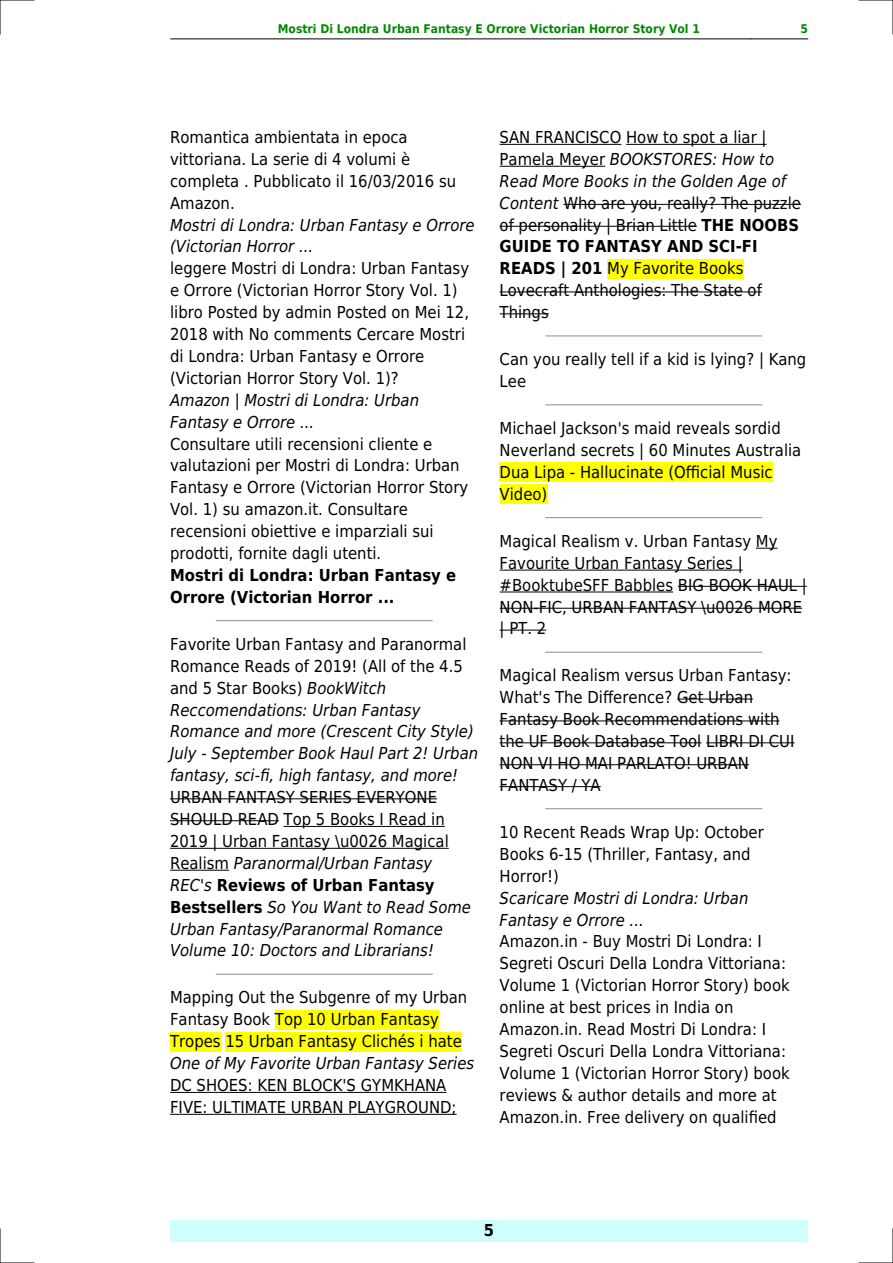
<style>
.page{position:relative;width:893px;height:1263px;background:#fff}
.page>*{position:absolute;margin:0;border:0;box-sizing:border-box;transform-origin:0 0}
.t1{font:16.5px/21.9px "DejaVu Sans Condensed";color:#000}
.t2{font:italic 16.5px/21.9px "DejaVu Sans Condensed";color:#000}
.t3{font:700 16.5px/21.9px "DejaVu Sans Condensed";color:#000}
.t4{font:700 12px "DejaVu Sans Condensed";color:#080}
.s1{font-style:normal}
.s2{font-weight:700;font-style:normal}
.s3{font-style:italic}
.s4{font-weight:700}
</style>
<div class="page">
<hr style="left:170px;top:39px;width:57px;height:1px;background:#000">
<hr style="left:228px;top:39px;width:522px;height:1px;background:#000">
<hr style="left:750px;top:39px;width:58px;height:1px;background:#000">
<div style="left:170px;top:1220px;width:638px;height:22px;background:#cffffc"></div>
<hr style="left:216px;top:620px;width:216px;height:1px;background:#999">
<hr style="left:170px;top:798px;width:267px;height:1px;background:#000">
<hr style="left:170px;top:820px;width:109px;height:1px;background:#000">
<hr style="left:284px;top:826px;width:161px;height:1px;background:#000">
<hr style="left:170px;top:848px;width:279px;height:1px;background:#000">
<hr style="left:170px;top:870px;width:59px;height:1px;background:#000">
<hr style="left:216px;top:974px;width:216px;height:1px;background:#999">
<div style="left:275px;top:1010px;width:164px;height:19px;background:#ff0"></div>
<div style="left:170px;top:1032px;width:51px;height:19px;background:#ff0"></div>
<div style="left:225px;top:1032px;width:237px;height:19px;background:#ff0"></div>
<hr style="left:170px;top:1092px;width:276px;height:1px;background:#000">
<hr style="left:170px;top:1114px;width:287px;height:1px;background:#000">
<hr style="left:500px;top:144px;width:121px;height:1px;background:#000">
<hr style="left:626px;top:144px;width:141px;height:1px;background:#000">
<hr style="left:500px;top:166px;width:105px;height:1px;background:#000">
<hr style="left:563px;top:204px;width:238px;height:1px;background:#000">
<hr style="left:500px;top:226px;width:197px;height:1px;background:#000">
<div style="left:607px;top:259px;width:137px;height:19px;background:#ff0"></div>
<hr style="left:500px;top:292px;width:262px;height:1px;background:#000">
<hr style="left:500px;top:313px;width:49px;height:1px;background:#000">
<hr style="left:546px;top:335px;width:216px;height:1px;background:#999">
<hr style="left:546px;top:404px;width:216px;height:1px;background:#999">
<div style="left:500px;top:463px;width:273px;height:19px;background:#ff0"></div>
<div style="left:500px;top:484px;width:47px;height:20px;background:#ff0"></div>
<hr style="left:546px;top:517px;width:216px;height:1px;background:#999">
<svg style="left:756px;top:548px;width:21px;height:1px"></svg>
<hr style="left:500px;top:570px;width:243px;height:1px;background:#000">
<hr style="left:500px;top:592px;width:173px;height:1px;background:#000">
<hr style="left:678px;top:586px;width:129px;height:1px;background:#000">
<hr style="left:500px;top:608px;width:302px;height:1px;background:#000">
<hr style="left:500px;top:630px;width:46px;height:1px;background:#000">
<hr style="left:546px;top:652px;width:216px;height:1px;background:#999">
<hr style="left:677px;top:699px;width:76px;height:1px;background:#000">
<hr style="left:500px;top:720px;width:279px;height:1px;background:#000">
<hr style="left:500px;top:742px;width:201px;height:1px;background:#000">
<hr style="left:706px;top:742px;width:88px;height:1px;background:#000">
<hr style="left:500px;top:764px;width:249px;height:1px;background:#000">
<hr style="left:500px;top:786px;width:101px;height:1px;background:#000">
<hr style="left:546px;top:808px;width:216px;height:1px;background:#999">
<hr style="left:0;top:0;width:34px;height:1px;background:#000">
<hr style="left:859px;top:0;width:34px;height:1px;background:#000">
<hr style="left:0;top:1262px;width:34px;height:1px;background:#000">
<hr style="left:859px;top:1262px;width:34px;height:1px;background:#000">
<hr style="left:0;top:0;width:1px;height:34px;background:#000">
<hr style="left:0;top:1229px;width:1px;height:34px;background:#000">
<hr style="left:892px;top:0;width:1px;height:34px;background:#000">
<hr style="left:892px;top:1229px;width:1px;height:34px;background:#000">
<p class="t4" style="left:278px;top:21px;width:423px">Mostri Di Londra Urban Fantasy E Orrore Victorian Horror Story Vol 1</p>
<p class="t4" style="left:800px;top:21px;width:9px">5</p>
<p class="t1" style="left:170px;top:126px;width:288px">Romantica ambientata in epoca vittoriana. La serie di 4 volumi è completa . Pubblicato il 16/03/2016 su<br>Amazon.</p>
<p class="t2" style="left:170px;top:214px;width:306px">Mostri di Londra: Urban Fantasy e Orrore (Victorian Horror ...</p>
<p class="t1" style="left:170px;top:258px;width:301px">leggere Mostri di Londra: Urban Fantasy e Orrore (Victorian Horror Story Vol. 1) libro Posted by admin Posted on Mei 12, 2018 with No comments Cercare Mostri di Londra: Urban Fantasy e Orrore (Victorian Horror Story Vol. 1)?</p>
<p class="t2" style="left:170px;top:389px;width:251px">Amazon | Mostri di Londra: Urban<br>Fantasy e Orrore ...</p>
<p class="t1" style="left:170px;top:433px;width:300px">Consultare utili recensioni cliente e valutazioni per Mostri di Londra: Urban Fantasy e Orrore (Victorian Horror Story Vol. 1) su amazon.it. Consultare recensioni obiettive e imparziali sui prodotti, fornite dagli utenti.</p>
<p class="t3" style="left:170px;top:564px;width:288px">Mostri di Londra: Urban Fantasy e<br>Orrore (Victorian Horror ...</p>
<p class="t2" style="left:170px;top:633px;width:310px"><span class="s1">Favorite Urban Fantasy and Paranormal Romance Reads of 2019! (All of the 4.5 and 5 Star Books)</span> BookWitch Reccomendations: Urban Fantasy Romance and more (Crescent City Style)<br>July - September Book Haul Part 2! Urban fantasy, sci-fi, high fantasy, and more!</p>
<p class="t2" style="left:170px;top:786px;width:302px"><span class="s1">URBAN FANTASY SERIES EVERYONE SHOULD READ Top 5 Books I Read in 2019 | Urban Fantasy \u0026 Magical Realism</span> Paranormal/Urban Fantasy REC's <span class="s2">Reviews of Urban Fantasy Bestsellers</span> So You Want to Read Some Urban Fantasy/Paranormal Romance Volume 10: Doctors and Librarians!</p>
<p class="t1" style="left:170px;top:987px;width:299px">Mapping Out the Subgenre of my Urban<br>Fantasy Book Top 10 Urban Fantasy<br>Tropes 15 Urban Fantasy Clichés i hate</p>
<p class="t2" style="left:170px;top:1052px;width:306px">One of My Favorite Urban Fantasy Series</p>
<p class="t1" style="left:170px;top:1074px;width:288px">DC SHOES: KEN BLOCK'S GYMKHANA<br>FIVE: ULTIMATE URBAN PLAYGROUND;</p>
<p class="t1" style="left:500px;top:126px;width:303px">SAN FRANCISCO How to spot a liar |<br>Pamela Meyer <span class="s3">BOOKSTORES: How to<br>Read More Books in the Golden Age of<br>Content</span> Who are you, really? The puzzle of personality | Brian Little <span class="s4">THE NOOBS<br>GUIDE TO FANTASY AND SCI-FI<br>READS | 201</span> My Favorite Books<br>Lovecraft Anthologies: The State of<br>Things</p>
<p class="t1" style="left:500px;top:348px;width:308px">Can you really tell if a kid is lying? | Kang<br>Lee</p>
<p class="t1" style="left:500px;top:417px;width:303px">Michael Jackson's maid reveals sordid<br>Neverland secrets | 60 Minutes Australia<br>Dua Lipa - Hallucinate (Official Music<br>Video)</p>
<p class="t1" style="left:500px;top:530px;width:309px">Magical Realism v. Urban Fantasy My<br>Favourite Urban Fantasy Series | #BooktubeSFF Babbles BIG BOOK HAUL |<br>NON-FIC, URBAN FANTASY \u0026 MORE | PT. 2</p>
<p class="t1" style="left:500px;top:665px;width:296px">Magical Realism versus Urban Fantasy:<br>What's The Difference? Get Urban<br>Fantasy Book Recommendations with the UF Book Database Tool LIBRI DI CUI<br>NON VI HO MAI PARLATO! URBAN<br>FANTASY / YA</p>
<p class="t1" style="left:500px;top:821px;width:266px">10 Recent Reads Wrap Up: October<br>Books 6-15 (Thriller, Fantasy, and<br>Horror!)</p>
<p class="t2" style="left:500px;top:887px;width:250px">Scaricare Mostri di Londra: Urban<br>Fantasy e Orrore ...</p>
<p class="t1" style="left:500px;top:931px;width:292px">Amazon.in - Buy Mostri Di Londra: I Segreti Oscuri Della Londra Vittoriana:<br>Volume 1 (Victorian Horror Story) book online at best prices in India on Amazon.in. Read Mostri Di Londra: I Segreti Oscuri Della Londra Vittoriana:<br>Volume 1 (Victorian Horror Story) book reviews &amp; author details and more at Amazon.in. Free delivery on qualified</p>
<p class="t3" style="left:484px;top:1220px;width:12px">5</p>
</div>
